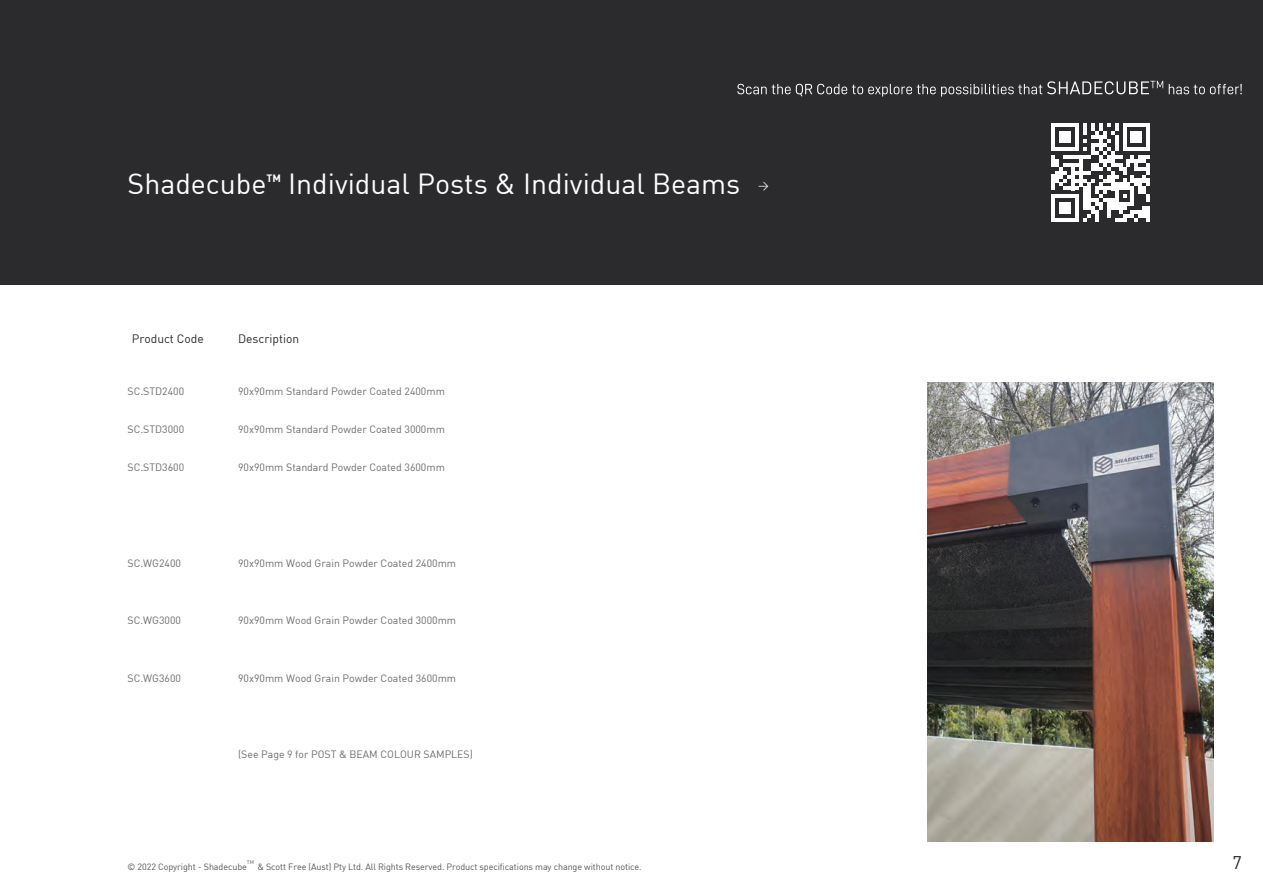
<style>
.page{position:relative;width:1263px;height:893px;background:#fff}
.page>*{position:absolute;margin:0;border:0;box-sizing:border-box;transform-origin:0 0}
.t1{font:28.5px "DIN";color:#fff}
.t2{font:18px "DIN";color:#2b2b2d}
.t3{font:12px "DIN";color:#2a2a2f}
.t4{font:10.5px "DIN";color:#6c6d70}
.t5{font:700 10.5px "DIN";color:#fff}
.t6{font:10.5px "DIN";color:#fff}
.t7{font:9px "DIN";letter-spacing:-.01em;color:#585456}
.t8{font:5.25px "DIN";color:#585456}
</style>
<div class="page">
<div style="left:0;top:0;width:1263px;height:285px;background:#2b2b2d"></div>
<img style="left:927px;top:383px;width:286px;height:459px">
<svg style="left:1051px;top:123px;width:99px;height:99px"></svg>
<svg style="left:1169px;top:84px;width:73px;height:10px"></svg>
<svg style="left:737px;top:81px;width:426px;height:16px"></svg>
<p class="t1" style="left:128px;top:171px;width:141px">Shadecube</p>
<p class="t5" style="left:267px;top:173px;width:16px">TM</p>
<p class="t1" style="left:288px;top:171px;width:454px">Individual Posts &amp; Individual Beams</p>
<p class="t6" style="left:758px;top:181px;width:12px">&gt;</p>
<p class="t3" style="left:132px;top:334px;width:74px">Product Code</p>
<p class="t3" style="left:238px;top:334px;width:63px">Description</p>
<p class="t4" style="left:128px;top:386px;width:58px">SC.STD2400</p>
<p class="t4" style="left:238px;top:386px;width:208px">90x90mm Standard Powder Coated 2400mm</p>
<p class="t4" style="left:128px;top:425px;width:58px">SC.STD3000</p>
<p class="t4" style="left:238px;top:425px;width:208px">90x90mm Standard Powder Coated 3000mm</p>
<p class="t4" style="left:128px;top:463px;width:58px">SC.STD3600</p>
<p class="t4" style="left:238px;top:463px;width:208px">90x90mm Standard Powder Coated 3600mm</p>
<p class="t4" style="left:128px;top:559px;width:55px">SC.WG2400</p>
<p class="t4" style="left:238px;top:559px;width:220px">90x90mm Wood Grain Powder Coated 2400mm</p>
<p class="t4" style="left:128px;top:616px;width:55px">SC.WG3000</p>
<p class="t4" style="left:238px;top:616px;width:220px">90x90mm Wood Grain Powder Coated 3000mm</p>
<p class="t4" style="left:128px;top:673px;width:55px">SC.WG3600</p>
<p class="t4" style="left:238px;top:673px;width:220px">90x90mm Wood Grain Powder Coated 3600mm</p>
<p class="t4" style="left:238px;top:750px;width:236px">(See Page 9 for POST &amp; BEAM COLOUR SAMPLES)</p>
<p class="t7" style="left:257px;top:863px;width:386px">&amp; Scott Free (Aust) Pty Ltd. All Rights Reserved. Product specifications may change without notice.</p>
<p class="t2" style="left:1232px;top:854px;width:11px">7</p>
<p class="t8" style="left:247px;top:860px;width:9px">TM</p>
<p class="t7" style="left:128px;top:863px;width:121px">© 2022 Copyright - Shadecube</p>
</div>
